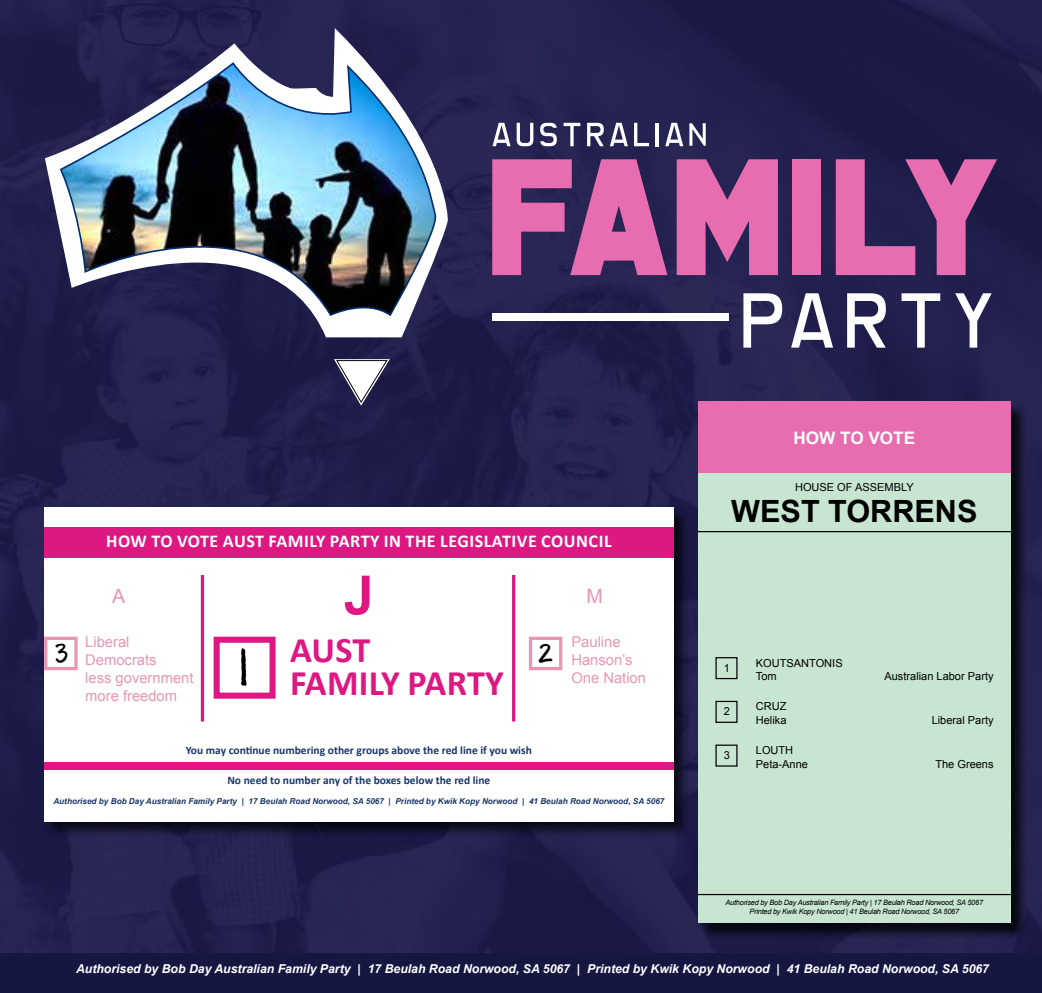
<style>
.page{position:relative;width:1042px;height:993px;background:#fff}
.page>*{position:absolute;margin:0;border:0;box-sizing:border-box;transform-origin:0 0}
.t1{font:700 54.07px "Arial";color:#de1883}
.t2{font:51.1px "Axure Handwriting";color:#000}
.t3{font:700 36.05px/32.7px "Calibri";letter-spacing:.005em;color:#de1883}
.t4{font:700 30.62px "Arial";color:#000}
.t5{font:25.38px "Axure Handwriting";color:#000}
.t6{font:19.6px "Arial";color:#e896b5}
.t7{font:700 18.03px "Calibri";letter-spacing:.03em;color:#fff}
.t8{font:700 17.15px "Arial";color:#fff}
.t9{font:14.7px/17.7px "Arial";color:#e896b5}
.t10{font:italic 700 12.25px "Arial";color:#fff}
.t11{font:700 11.55px "Calibri";color:#193768}
.t12{font:11.03px/13.3px "Arial";color:#000}
.t13{font:italic 700 8.22px "Arial";color:#193768}
.t14{font:italic 7.35px/8.6px "Arial";letter-spacing:-.03em;color:#000;text-align:center}
</style>
<div class="page">
<div style="left:0;top:0;width:1042px;height:952px;background:#22204e"></div>
<div style="left:0;top:952px;width:1042px;height:40px;background:#161741"></div>
<div style="left:42px;top:505px;width:648px;height:332px;background:#000;opacity:.75"></div>
<div style="left:44px;top:507px;width:629px;height:314px;background:#fff"></div>
<div style="left:44px;top:527px;width:629px;height:30px;background:#de1883"></div>
<div style="left:44px;top:761px;width:629px;height:8px;background:#de1883"></div>
<hr style="left:512px;top:574px;width:3px;height:147px;background:#de1883">
<hr style="left:201px;top:574px;width:3px;height:147px;background:#de1883">
<div style="left:44px;top:636px;width:34px;height:34px;border:3px solid #e896b5"></div>
<div style="left:529px;top:636px;width:33px;height:34px;border:3px solid #e896b5"></div>
<div style="left:214px;top:636px;width:62px;height:62px;border:6px solid #de1883"></div>
<svg style="left:45px;top:28px;width:403px;height:309px"></svg>
<img style="left:59px;top:58px;width:380px;height:263px">
<svg style="left:334px;top:359px;width:56px;height:46px"></svg>
<svg style="left:492px;top:159px;width:175px;height:116px"></svg>
<svg style="left:677px;top:159px;width:101px;height:116px"></svg>
<div style="left:792px;top:159px;width:29px;height:116px;background:#e86cb0"></div>
<svg style="left:836px;top:159px;width:161px;height:116px"></svg>
<div style="left:492px;top:312px;width:236px;height:8px;background:#fff"></div>
<svg style="left:743px;top:293px;width:39px;height:54px"></svg>
<svg style="left:791px;top:293px;width:42px;height:54px"></svg>
<svg style="left:847px;top:293px;width:39px;height:54px"></svg>
<svg style="left:901px;top:293px;width:39px;height:54px"></svg>
<svg style="left:955px;top:293px;width:36px;height:54px"></svg>
<svg style="left:492px;top:123px;width:18px;height:23px"></svg>
<svg style="left:517px;top:123px;width:16px;height:23px"></svg>
<svg style="left:540px;top:123px;width:17px;height:23px"></svg>
<svg style="left:563px;top:123px;width:17px;height:23px"></svg>
<svg style="left:587px;top:123px;width:17px;height:23px"></svg>
<svg style="left:610px;top:123px;width:18px;height:23px"></svg>
<svg style="left:634px;top:123px;width:15px;height:23px"></svg>
<hr style="left:656px;top:123px;width:3px;height:23px;background:#fff">
<svg style="left:665px;top:123px;width:18px;height:23px"></svg>
<svg style="left:689px;top:123px;width:17px;height:23px"></svg>
<div style="left:699px;top:402px;width:328px;height:537px;background:#000;opacity:.75"></div>
<div style="left:698px;top:401px;width:312px;height:521px;background:#c7e5d1"></div>
<div style="left:698px;top:401px;width:312px;height:72px;background:#e86cb0"></div>
<hr style="left:698px;top:531px;width:312px;height:1px;background:#000">
<div style="left:715px;top:657px;width:22px;height:22px;border:1px solid #000"></div>
<div style="left:715px;top:700px;width:22px;height:22px;border:1px solid #000"></div>
<hr style="left:698px;top:893px;width:312px;height:1px;background:#000">
<h3 class="t8" style="left:793px;top:427px;width:123px">HOW TO VOTE</h3>
<h3 class="t7" style="left:106px;top:527px;width:507px">HOW TO VOTE AUST FAMILY PARTY IN THE LEGISLATIVE COUNCIL</h3>
<h1 class="t1" style="left:344px;top:559px;width:32px">J</h1>
<h3 class="t6" style="left:112px;top:583px;width:15px">A</h3>
<p class="t9" style="left:85px;top:633px;width:110px">Liberal<br>Democrats<br>less government more freedom</p>
<p class="t9" style="left:571px;top:633px;width:76px">Pauline<br>Hanson’s<br>One Nation</p>
<h3 class="t6" style="left:586px;top:583px;width:18px">M</h3>
<h3 class="t3" style="left:290px;top:632px;width:215px">AUST<br>FAMILY PARTY</h3>
<h3 class="t5" style="left:55px;top:637px;width:16px">3</h3>
<h3 class="t5" style="left:538px;top:637px;width:16px">2</h3>
<h2 class="t2" style="left:237px;top:636px;width:16px">I</h2>
<p class="t11" style="left:186px;top:742px;width:347px">You may continue numbering other groups above the red line if you wish</p>
<p class="t11" style="left:227px;top:772px;width:264px">No need to number any of the boxes below the red line</p>
<p class="t13" style="left:53px;top:795px;width:612px">Authorised by Bob Day Australian Family Party | 17 Beulah Road Norwood, SA 5067 | Printed by Kwik Kopy Norwood | 41 Beulah Road Norwood, SA 5067</p>
<p class="t12" style="left:795px;top:481px;width:120px">HOUSE OF ASSEMBLY</p>
<h3 class="t4" style="left:731px;top:491px;width:248px">WEST TORRENS</h3>
<p class="t12" style="left:724px;top:661px;width:8px">1</p>
<p class="t12" style="left:756px;top:656px;width:88px">KOUTSANTONIS<br>Tom</p>
<p class="t12" style="left:724px;top:704px;width:8px">2</p>
<p class="t12" style="left:756px;top:699px;width:32px">CRUZ<br>Helika</p>
<p class="t12" style="left:724px;top:748px;width:8px">3</p>
<p class="t12" style="left:756px;top:743px;width:54px">LOUTH<br>Peta-Anne</p>
<p class="t12" style="left:884px;top:669px;width:111px">Australian Labor Party</p>
<p class="t12" style="left:931px;top:713px;width:63px">Liberal Party</p>
<p class="t12" style="left:935px;top:757px;width:60px">The Greens</p>
<p class="t14" style="left:725px;top:898px;width:259px">Authorised by Bob Day Australian Family Party | 17 Beulah Road Norwood, SA 5067<br>Printed by Kwik Kopy Norwood | 41 Beulah Road Norwood, SA 5067</p>
<p class="t10" style="left:76px;top:960px;width:914px">Authorised by Bob Day Australian Family Party | 17 Beulah Road Norwood, SA 5067 | Printed by Kwik Kopy Norwood | 41 Beulah Road Norwood, SA 5067</p>
</div>
